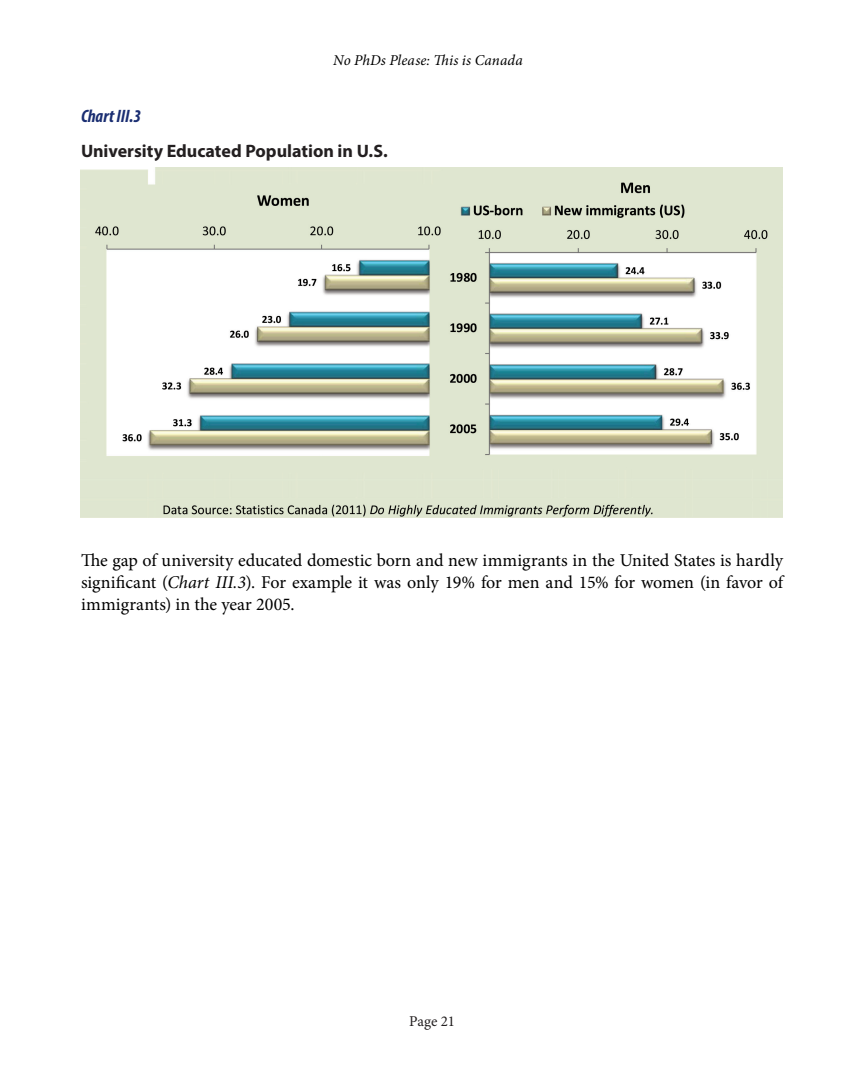
<style>
.page{position:relative;width:864px;height:1080px;background:#fff}
.page>*{position:absolute;margin:0;border:0;box-sizing:border-box;transform-origin:0 0}
.body{font:18px/21.6px "Minion Pro";letter-spacing:-.01em;color:#000;text-align:justify}
.body-2{font:700 18px "Myriad Pro";color:#231f20}
.body-3{font:italic 700 condensed 18px "Myriad Pro";letter-spacing:-.005em;color:#1a2e72}
.t1{font:italic 15px "Minion Pro";letter-spacing:.01em;color:#000}
.t2{font:15px "Minion Pro";letter-spacing:-.005em;color:#231f20}
.s1{font-style:italic}
</style>
<div class="page">
<img style="left:81px;top:167px;width:702px;height:350px">
<p class="t1" style="left:333px;top:50px;width:191px">No PhDs Please: This is Canada</p>
<p class="body-3" style="left:81px;top:105px;width:62px">Chart III.3</p>
<p class="body-2" style="left:81px;top:139px;width:308px">University Educated Population in U.S.</p>
<p class="body" style="left:81px;top:550px;width:704px">The gap of university educated domestic born and new immigrants in the United States is hardly significant (<span class="s1">Chart III.3</span>). For example it was only 19% for men and 15% for women (in favor of immigrants) in the year 2005.</p>
<p class="t2" style="left:409px;top:1011px;width:47px">Page 21</p>
</div>
